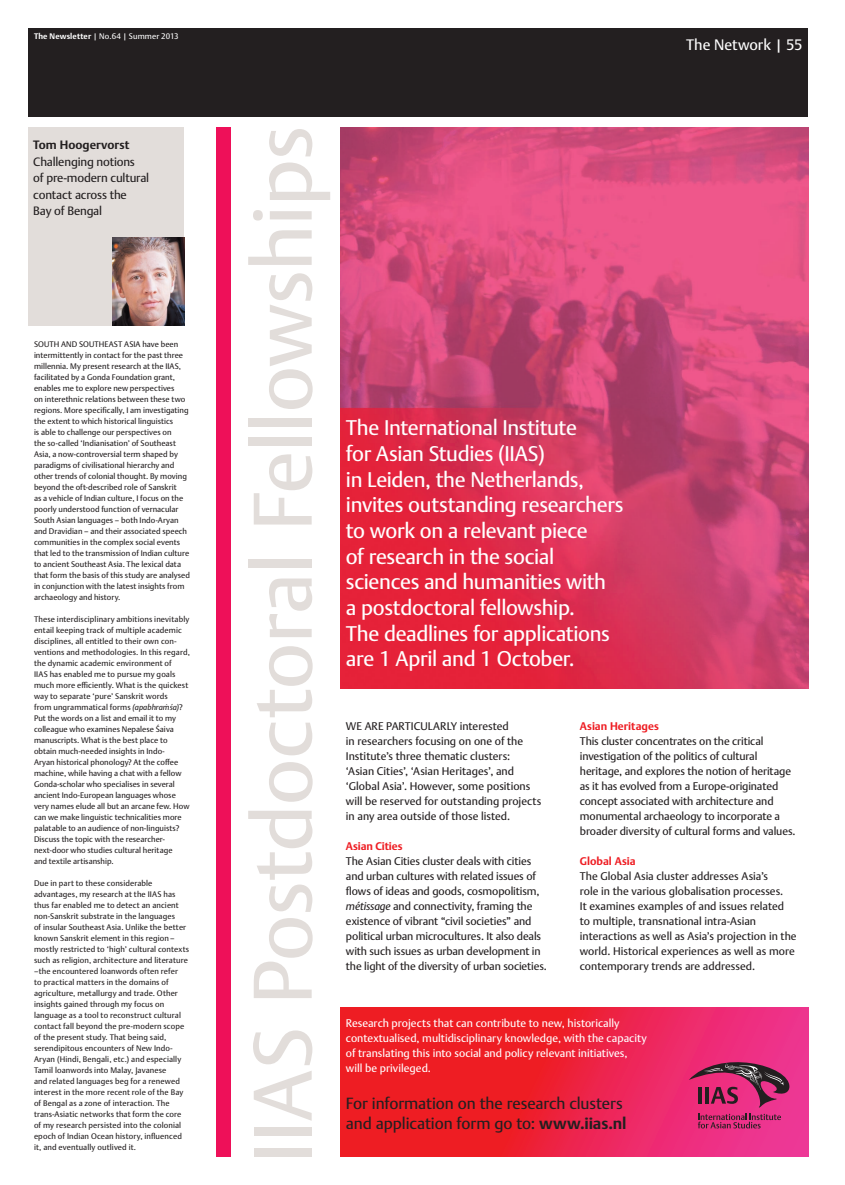
<style>
.page{position:relative;width:845px;height:1185px;background:#fff}
.page>*{position:absolute;margin:0;border:0;box-sizing:border-box;transform-origin:0 0}
.t1{font:82px "DTL Argo TPRO";letter-spacing:-.01em;color:#e2ddda}
.t2{font:21px/25.7px "DTL Argo TPRO";letter-spacing:-.02em;color:#fff}
.t3{font:16px/20px "DTL Argo TPRO";letter-spacing:-.005em;color:#231f20}
.t4{font:15px "DTL Argo TPRO";letter-spacing:-.005em;color:#fff}
.t5{font:12px/16.5px "DTL Argo TPRO";letter-spacing:-.015em;color:#231f20}
.t6{font:700 12px "DTL Argo TPRO";color:#231f20}
.t7{font:11px/15px "DTL Argo TPRO";letter-spacing:-.005em;color:#231f20}
.t8{font:11px/15px "DTL Argo TPRO";color:#fff}
.t9{font:700 11px "DTL Argo TPRO";color:#ee1d23}
.t10{font:8px/11px "DTL Argo TPRO";letter-spacing:.005em;color:#231f20}
.t11{font:8px "DTL Argo TPRO";letter-spacing:.01em;color:#fff}
.s1{font-weight:700}
.s2{font-family:"DTL Argo ETPL";font-style:italic}
.s3{font-style:italic}
</style>
<div class="page">
<div style="left:28px;top:28px;width:780px;height:88px;background:#231f20"></div>
<svg style="left:340px;top:1007px;width:468px;height:150px;background:#ed2343"></svg>
<img style="left:340px;top:127px;width:468px;height:561px">
<div style="left:216px;top:127px;width:14px;height:1030px;background:#ee1059"></div>
<div style="left:28px;top:127px;width:156px;height:198px;background:#e2ddda"></div>
<svg style="left:689px;top:1048px;width:101px;height:80px;background:#bd306e"></svg>
<img style="left:112px;top:237px;width:72px;height:88px">
<p class="t11" style="left:34px;top:32px;width:146px"><span class="s1">The Newsletter</span> | No.64 | Summer 2013</p>
<h3 class="t6" style="left:33px;top:138px;width:98px">Tom Hoogervorst</h3>
<h3 class="t5" style="left:33px;top:153px;width:117px">Challenging notions<br>of pre-modern cultural contact across the<br>Bay of Bengal</h3>
<p class="t10" style="left:34px;top:339px;width:157px">SOUTH AND SOUTHEAST ASIA have been intermittently in contact for the past three millennia. My present research at the IIAS, facilitated by a Gonda Foundation grant, enables me to explore new perspectives<br>on interethnic relations between these two regions. More specifically, I am investigating the extent to which historical linguistics<br>is able to challenge our perspectives on<br>the so-called ‘Indianisation’ of Southeast Asia, a now-controversial term shaped by paradigms of civilisational hierarchy and other trends of colonial thought. By moving beyond the oft-described role of Sanskrit<br>as a vehicle of Indian culture, I focus on the poorly understood function of vernacular South Asian languages – both Indo-Aryan and Dravidian – and their associated speech communities in the complex social events that led to the transmission of Indian culture to ancient Southeast Asia. The lexical data that form the basis of this study are analysed in conjunction with the latest insights from archaeology and history.</p>
<p class="t10" style="left:34px;top:614px;width:157px">These interdisciplinary ambitions inevitably entail keeping track of multiple academic disciplines, all entitled to their own con&shy;ventions and methodologies. In this regard, the dynamic academic environment of<br>IIAS has enabled me to pursue my goals much more efficiently. What is the quickest way to separate ‘pure’ Sanskrit words<br>from ungrammatical forms <span class="s2">(apabhram˙ śa)</span>?<br>Put the words on a list and email it to my colleague who examines Nepalese Śaiva manuscripts. What is the best place to obtain much-needed insights in Indo-<br>Aryan historical phonology? At the coffee machine, while having a chat with a fellow Gonda-scholar who specialises in several ancient Indo-European languages whose very names elude all but an arcane few. How can we make linguistic technicalities more palatable to an audience of non-linguists?<br>Discuss the topic with the researcher&shy;next-door who studies cultural heritage<br>and textile artisanship.</p>
<p class="t10" style="left:34px;top:878px;width:157px">Due in part to these considerable advantages, my research at the IIAS has thus far enabled me to detect an ancient non-Sanskrit substrate in the languages<br>of insular Southeast Asia. Unlike the better known Sanskrit element in this region – mostly restricted to ‘high’ cultural contexts such as religion, architecture and literature</p>
<p class="t10" style="left:34px;top:966px;width:152px">– the encountered loanwords often refer to practical matters in the domains of agriculture, metallurgy and trade. Other insights gained through my focus on language as a tool to reconstruct cultural contact fall beyond the pre-modern scope of the present study. That being said, serendipitous encounters of New Indo-Aryan (Hindi, Bengali, etc.) and especially Tamil loanwords into Malay, Javanese<br>and related languages beg for a renewed interest in the more recent role of the Bay of Bengal as a zone of interaction. The trans-Asiatic networks that form the core of my research persisted into the colonial epoch of Indian Ocean history, influenced it, and eventually outlived it.</p>
<h3 class="t4" style="left:686px;top:36px;width:118px">The Network | 55</h3>
<h1 class="t1" style="left:234px;top:1163px;width:1039px;rotate:-90deg">IIAS Postdoctoral Fellowships</h1>
<p class="t2" style="left:346px;top:415px;width:279px">The International Institute<br>for Asian Studies (IIAS)<br>in Leiden, the Netherlands, invites outstanding researchers to work on a relevant piece<br>of research in the social sciences and humanities with<br>a postdoctoral fellowship.<br>The deadlines for applications are 1 April and 1 October.</p>
<p class="t7" style="left:346px;top:719px;width:197px">WE ARE PARTICULARLY interested<br>in researchers focusing on one of the Institute’s three thematic clusters:<br>‘Asian Cities’, ‘Asian Heritages’, and ‘Global Asia’. However, some positions will be reserved for outstanding projects in any area outside of those listed.</p>
<h3 class="t9" style="left:346px;top:840px;width:58px">Asian Cities</h3>
<p class="t7" style="left:346px;top:854px;width:202px">The Asian Cities cluster deals with cities and urban cultures with related issues of flows of ideas and goods, cosmopolitism, <span class="s3">métissage</span> and connectivity, framing the existence of vibrant “civil societies” and political urban microcultures. It also deals with such issues as urban development in the light of the diversity of urban societies.</p>
<h3 class="t9" style="left:580px;top:720px;width:80px">Asian Heritages</h3>
<p class="t7" style="left:580px;top:734px;width:217px">This cluster concentrates on the critical investigation of the politics of cultural heritage, and explores the notion of heritage as it has evolved from a Europe-originated concept associated with architecture and monumental archaeology to incorporate a broader diversity of cultural forms and values.</p>
<h3 class="t9" style="left:580px;top:855px;width:57px">Global Asia</h3>
<p class="t7" style="left:580px;top:869px;width:218px">The Global Asia cluster addresses Asia’s<br>role in the various globalisation processes.<br>It examines examples of and issues related to multiple, transnational intra-Asian interactions as well as Asia’s projection in the world. Historical experiences as well as more contemporary trends are addressed.</p>
<h3 class="t8" style="left:346px;top:1016px;width:302px">Research projects that can contribute to new, historically contextualised, multidisciplinary knowledge, with the capacity of translating this into social and policy relevant initiatives,<br>will be privileged.</h3>
<h3 class="t3" style="left:346px;top:1093px;width:282px">For information on the research clusters and application form go to: <span class="s1">www.iias.nl</span></h3>
</div>
